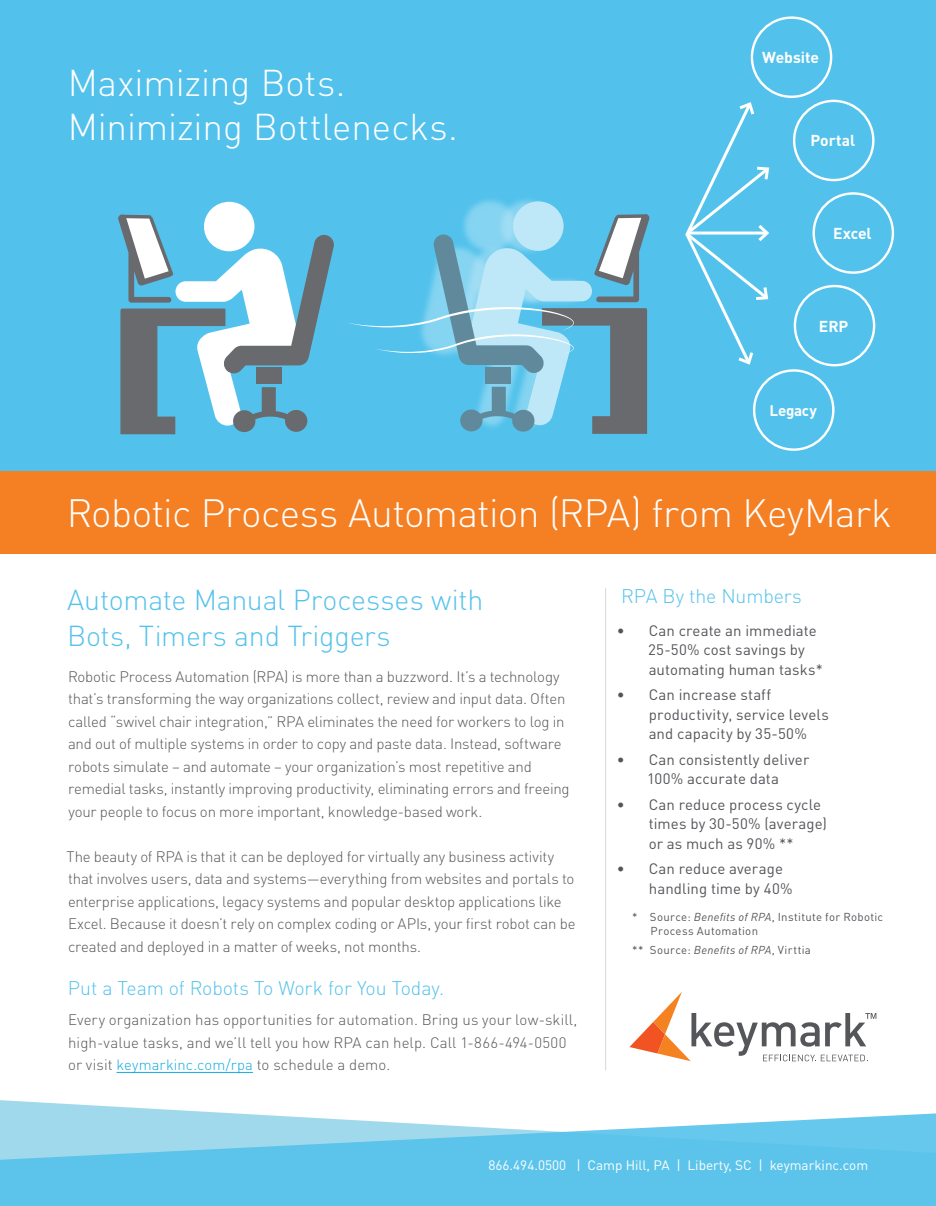
<style>
.page{position:relative;width:936px;height:1206px;background:#fff}
.page>*{position:absolute;margin:0;border:0;box-sizing:border-box;transform-origin:0 0}
.t1{font:300 39px "DINOT";letter-spacing:-.015em;color:#fff}
.Body{font:300 36.9px/44.1px "DINOT";letter-spacing:-.005em;color:#fff}
.t2{font:300 28.5px/36px "DINOT";letter-spacing:-.005em;color:#55c2eb}
.t3{font:300 19.5px "DINOT";letter-spacing:-.005em;color:#55c2eb}
.Body-2{font:700 15.6px "DINOT";letter-spacing:-.005em;color:#fff}
.Body-3{font:700 15.15px "DINOT";letter-spacing:-.02em;color:#fff}
.Body-4{font:300 15px/22.5px "DINOT";letter-spacing:-.01em;color:#555659}
.t4{font:15px/19.5px "DINOT";letter-spacing:.005em;color:#54555a}
.t5{font:13.5px "DINOT";color:#fff}
.t6{font:11.4px/14.2px "DINOT";letter-spacing:.03em;color:#54555a}
.s1{font-size:14.7px;color:#13ace0}
.s2{font-style:italic}
</style>
<div class="page">
<div style="left:0;top:0;width:935px;height:497px;background:#52c2ec"></div>
<hr style="left:116px;top:1071px;width:137px;height:1px;background:#13ace0">
<svg style="left:0;top:1100px;width:226px;height:13px"></svg>
<svg style="left:0;top:1113px;width:935px;height:92px;background:#75ccec"></svg>
<hr style="left:605px;top:588px;width:1px;height:482px;background:#dad9da">
<svg style="left:629px;top:992px;width:247px;height:69px"></svg>
<div style="left:0;top:472px;width:935px;height:82px;background:#f57f23"></div>
<svg style="left:118px;top:202px;width:216px;height:232px"></svg>
<svg style="left:348px;top:201px;width:301px;height:233px"></svg>
<div style="left:750px;top:16px;width:82px;height:82px;border:2px solid #fff;border-radius:50%"></div>
<div style="left:792px;top:100px;width:82px;height:81px;border:2px solid #fff;border-radius:50%"></div>
<div style="left:812px;top:192px;width:81px;height:82px;border:2px solid #fff;border-radius:50%"></div>
<div style="left:793px;top:285px;width:82px;height:81px;border:2px solid #fff;border-radius:50%"></div>
<div style="left:752px;top:369px;width:82px;height:82px;border:2px solid #fff;border-radius:50%"></div>
<svg style="left:685px;top:102px;width:85px;height:263px"></svg>
<p class="Body" style="left:68px;top:59px;width:391px">Maximizing Bots.<br>Minimizing Bottlenecks.</p>
<p class="Body-2" style="left:762px;top:47px;width:58px">Website</p>
<p class="Body-2" style="left:810px;top:130px;width:46px">Portal</p>
<p class="Body-2" style="left:833px;top:223px;width:40px">Excel</p>
<p class="Body-2" style="left:818px;top:315px;width:31px">ERP</p>
<p class="Body-3" style="left:769px;top:400px;width:49px">Legacy</p>
<p class="t1" style="left:67px;top:486px;width:826px">Robotic Process Automation (RPA) from KeyMark</p>
<p class="t2" style="left:67px;top:580px;width:418px">Automate Manual Processes with<br>Bots, Timers and Triggers</p>
<p class="Body-4" style="left:68px;top:664px;width:503px">Robotic Process Automation (RPA) is more than a buzzword. It’s a technology that’s transforming the way organizations collect, review and input data. Often called “swivel chair integration,” RPA eliminates the need for workers to log in and out of multiple systems in order to copy and paste data. Instead, software robots simulate – and automate – your organization’s most repetitive and remedial tasks, instantly improving productivity, eliminating errors and freeing your people to focus on more important, knowledge-based work.</p>
<p class="Body-4" style="left:67px;top:844px;width:510px">The beauty of RPA is that it can be deployed for virtually any business activity that involves users, data and systems—everything from websites and portals to enterprise applications, legacy systems and popular desktop applications like Excel. Because it doesn’t rely on complex coding or APIs, your first robot can be created and deployed in a matter of weeks, not months.</p>
<p class="t3" style="left:68px;top:975px;width:378px">Put a Team of Robots To Work for You Today.</p>
<p class="Body-4" style="left:68px;top:1008px;width:510px">Every organization has opportunities for automation. Bring us your low-skill, high-value tasks, and we’ll tell you how RPA can help. Call 1-866-494-0500 or visit <span class="s1">keymarkinc.com/rpa</span> to schedule a demo.</p>
<p class="t3" style="left:621px;top:582px;width:182px">RPA By the Numbers</p>
<p class="t4" style="left:648px;top:620px;width:176px;text-indent:-31px">• Can create an immediate<br>25-50% cost savings by automating human tasks*</p>
<p class="t4" style="left:648px;top:684px;width:182px;text-indent:-32px">• Can increase staff productivity, service levels and capacity by 35-50%</p>
<p class="t4" style="left:616px;top:749px;width:194px;text-align:center">• Can consistently deliver<br>100% accurate data</p>
<p class="t4" style="left:648px;top:794px;width:180px;text-indent:-32px">• Can reduce process cycle times by 30-50% (average) or as much as 90% **</p>
<p class="t4" style="left:648px;top:858px;width:145px;text-indent:-32px">• Can reduce average handling time by 40%</p>
<p class="t6" style="left:650px;top:909px;width:234px;text-indent:-18px">* Source: <span class="s2">Benefits of RPA</span>, Institute for Robotic<br>Process Automation</p>
<p class="t6" style="left:632px;top:941px;width:180px">** Source: <span class="s2">Benefits of RPA</span>, Virttia</p>
<p class="t5" style="left:488px;top:1155px;width:381px">866.494.0500 | Camp Hill, PA | Liberty, SC | keymarkinc.com</p>
</div>
